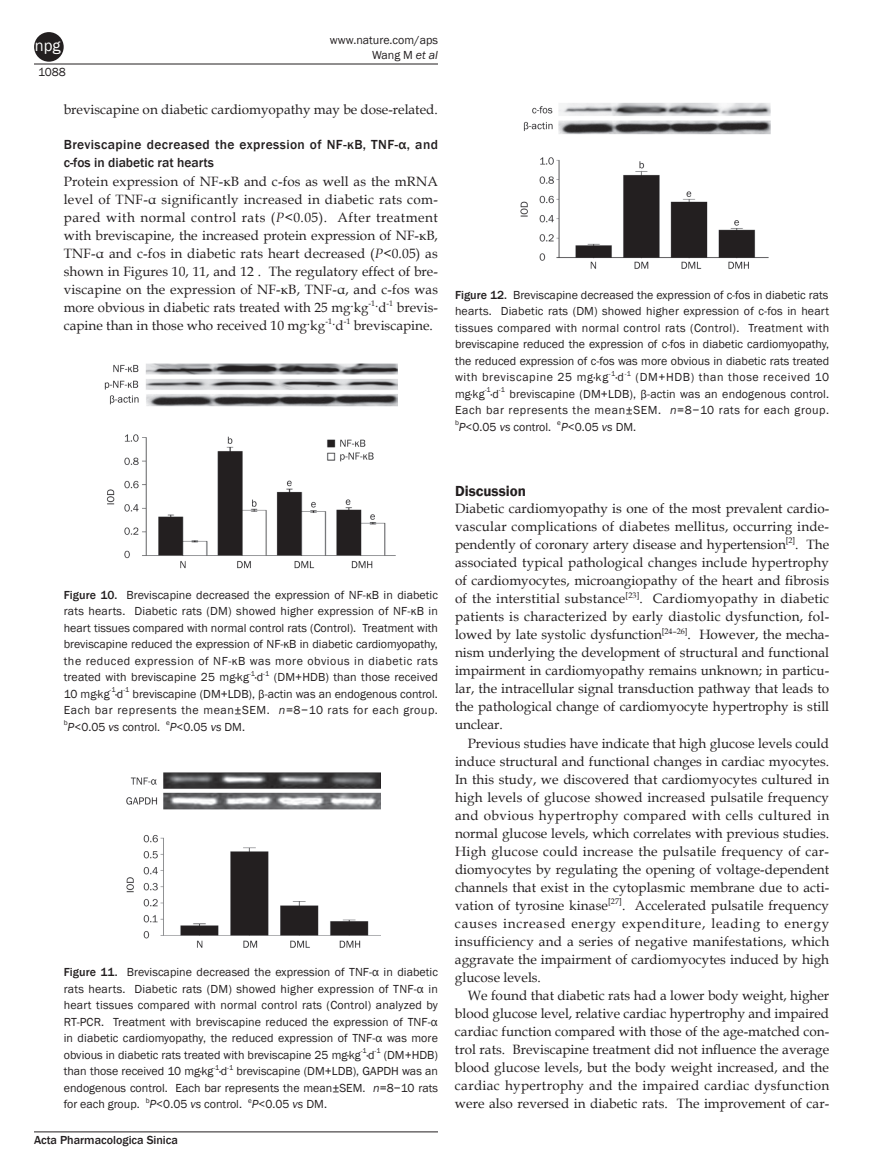
<style>
.page{position:relative;width:893px;height:1170px;background:#fff}
.page>*{position:absolute;margin:0;border:0;box-sizing:border-box;transform-origin:0 0}
.t1{font:16.5px "Franklin Gothic";color:#fff}
.t2{font:600 15px "Franklin Gothic";color:#231f20}
.t3{font:13.5px/18px "Book Antiqua";color:#231f20;text-align:justify}
.t4{font:500 13.5px/18px "Franklin Gothic";letter-spacing:.03em;color:#231f20}
.t5{font:12px/16.5px "Franklin Gothic";color:#231f20;text-align:justify}
.t6{font:500 12px "Franklin Gothic";color:#231f20}
.s1{font-style:italic}
.s2{font-family:"Times New Roman"}
.s3{font-weight:500}
</style>
<div class="page">
<hr style="left:34px;top:64px;width:404px;height:1px;background:#231f20">
<hr style="left:34px;top:1131px;width:404px;height:1px;background:#231f20">
<div style="left:34px;top:32px;width:30px;height:30px;background:#231f20;border-radius:50%"></div>
<img style="left:104px;top:363px;width:294px;height:206px">
<img style="left:126px;top:772px;width:255px;height:176px">
<img style="left:520px;top:103px;width:250px;height:166px">
<p class="t1" style="left:35px;top:35px;width:27px">npg</p>
<p class="t5" style="left:38px;top:64px;width:29px">1088</p>
<p class="t5" style="left:330px;top:32px;width:110px;line-height:15px;text-align:right">www.nature.com/aps<br>Wang M <span class="s1">et al</span></p>
<p class="t3" style="left:64px;top:100px;width:375px">breviscapine on diabetic cardiomyopathy may be dose-related.</p>
<p class="t4" style="left:64px;top:136px;width:376px">Breviscapine decreased the expression of NF-κB, TNF-α, and c-fos in diabetic rat hearts</p>
<p class="t3" style="left:64px;top:172px;width:376px">Protein expression of NF-κB and c-fos as well as the mRNA level of TNF-α significantly increased in diabetic rats com&shy;pared with normal control rats (<span class="s1">P</span>&lt;0.05). After treatment with breviscapine, the increased protein expression of NF-κB, TNF-α and c-fos in diabetic rats heart decreased (<span class="s1">P</span>&lt;0.05) as shown in Figures 10, 11, and 12 . The regulatory effect of bre&shy;viscapine on the expression of NF-κB, TNF-α, and c-fos was more obvious in diabetic rats treated with 25 mg<span class="s2">·</span>kg<sup>-1</sup><span class="s2">·</span>d<sup>-1</sup> brevis&shy;capine than in those who received 10 mg<span class="s2">·</span>kg<sup>-1</sup><span class="s2">·</span>d<sup>-1</sup> breviscapine.</p>
<p class="t5" style="left:455px;top:286px;width:376px"><span class="s3">Figure 12.</span> Breviscapine decreased the expression of c-fos in diabetic rats hearts. Diabetic rats (DM) showed higher expression of c-fos in heart tissues compared with normal control rats (Control). Treatment with breviscapine reduced the expression of c-fos in diabetic cardiomyopathy, the reduced expression of c-fos was more obvious in diabetic rats treated with breviscapine 25 mg·kg<sup>-1</sup>·d<sup>-1</sup> (DM+HDB) than those received 10 mg·kg<sup>-1</sup>·d<sup>-1</sup> breviscapine (DM+LDB), β-actin was an endogenous control.<br>Each bar represents the mean±SEM. <span class="s1">n</span>=8−10 rats for each group. <sup>b</sup><span class="s1">P</span>&lt;0.05 <span class="s1">vs</span> control. <sup>e</sup><span class="s1">P</span>&lt;0.05 <span class="s1">vs</span> DM.</p>
<p class="t5" style="left:64px;top:586px;width:376px"><span class="s3">Figure 10.</span> Breviscapine decreased the expression of NF-κB in diabetic rats hearts. Diabetic rats (DM) showed higher expression of NF-κB in heart tissues compared with normal control rats (Control). Treatment with breviscapine reduced the expression of NF-κB in diabetic cardiomyopathy, the reduced expression of NF-κB was more obvious in diabetic rats treated with breviscapine 25 mg·kg<sup>-1</sup>·d<sup>-1</sup> (DM+HDB) than those received 10 mg·kg<sup>-1</sup>·d<sup>-1</sup> breviscapine (DM+LDB), β-actin was an endogenous control.<br>Each bar represents the mean±SEM. <span class="s1">n</span>=8−10 rats for each group. <sup>b</sup><span class="s1">P</span>&lt;0.05 <span class="s1">vs</span> control. <sup>e</sup><span class="s1">P</span>&lt;0.05 <span class="s1">vs</span> DM.</p>
<p class="t5" style="left:64px;top:964px;width:376px"><span class="s3">Figure 11.</span> Breviscapine decreased the expression of TNF-α in diabetic rats hearts. Diabetic rats (DM) showed higher expression of TNF-α in heart tissues compared with normal control rats (Control) analyzed by RT-PCR. Treatment with breviscapine reduced the expression of TNF-α in diabetic cardiomyopathy, the reduced expression of TNF-α was more obvious in diabetic rats treated with breviscapine 25 mg·kg<sup>-1</sup>·d<sup>-1</sup> (DM+HDB) than those received 10 mg·kg<sup>-1</sup>·d<sup>-1</sup> breviscapine (DM+LDB), GAPDH was an endogenous control. Each bar represents the mean±SEM. <span class="s1">n</span>=8−10 rats for each group. <sup>b</sup><span class="s1">P</span>&lt;0.05 <span class="s1">vs</span> control. <sup>e</sup><span class="s1">P</span>&lt;0.05 <span class="s1">vs</span> DM.</p>
<p class="t6" style="left:34px;top:1132px;width:145px">Acta Pharmacologica Sinica</p>
<p class="t2" style="left:455px;top:482px;width:73px">Discussion</p>
<p class="t3" style="left:455px;top:499px;width:376px">Diabetic cardiomyopathy is one of the most prevalent cardio&shy;vascular complications of diabetes mellitus, occurring inde&shy;pendently of coronary artery disease and hypertension<sup>[2]</sup>. The associated typical pathological changes include hypertrophy of cardiomyocytes, microangiopathy of the heart and fibrosis of the interstitial substance<sup>[23]</sup>. Cardiomyopathy in diabetic patients is characterized by early diastolic dysfunction, fol&shy;lowed by late systolic dysfunction<sup>[24–26]</sup>. However, the mecha&shy;nism underlying the development of structural and functional impairment in cardiomyopathy remains unknown; in particu&shy;lar, the intracellular signal transduction pathway that leads to the pathological change of cardiomyocyte hypertrophy is still unclear.</p>
<p class="t3" style="left:455px;top:733px;width:376px;text-indent:13px">Previous studies have indicate that high glucose levels could induce structural and functional changes in cardiac myocytes.<br>In this study, we discovered that cardiomyocytes cultured in high levels of glucose showed increased pulsatile frequency and obvious hypertrophy compared with cells cultured in normal glucose levels, which correlates with previous studies.<br>High glucose could increase the pulsatile frequency of car&shy;diomyocytes by regulating the opening of voltage-dependent channels that exist in the cytoplasmic membrane due to acti&shy;vation of tyrosine kinase<sup>[27]</sup>. Accelerated pulsatile frequency causes increased energy expenditure, leading to energy insufficiency and a series of negative manifestations, which aggravate the impairment of cardiomyocytes induced by high glucose levels.</p>
<p class="t3" style="left:455px;top:985px;width:376px;text-indent:13px">We found that diabetic rats had a lower body weight, higher blood glucose level, relative cardiac hypertrophy and impaired cardiac function compared with those of the age-matched con&shy;trol rats. Breviscapine treatment did not influence the average blood glucose levels, but the body weight increased, and the cardiac hypertrophy and the impaired cardiac dysfunction were also reversed in diabetic rats. The improvement of car-</p>
</div>
